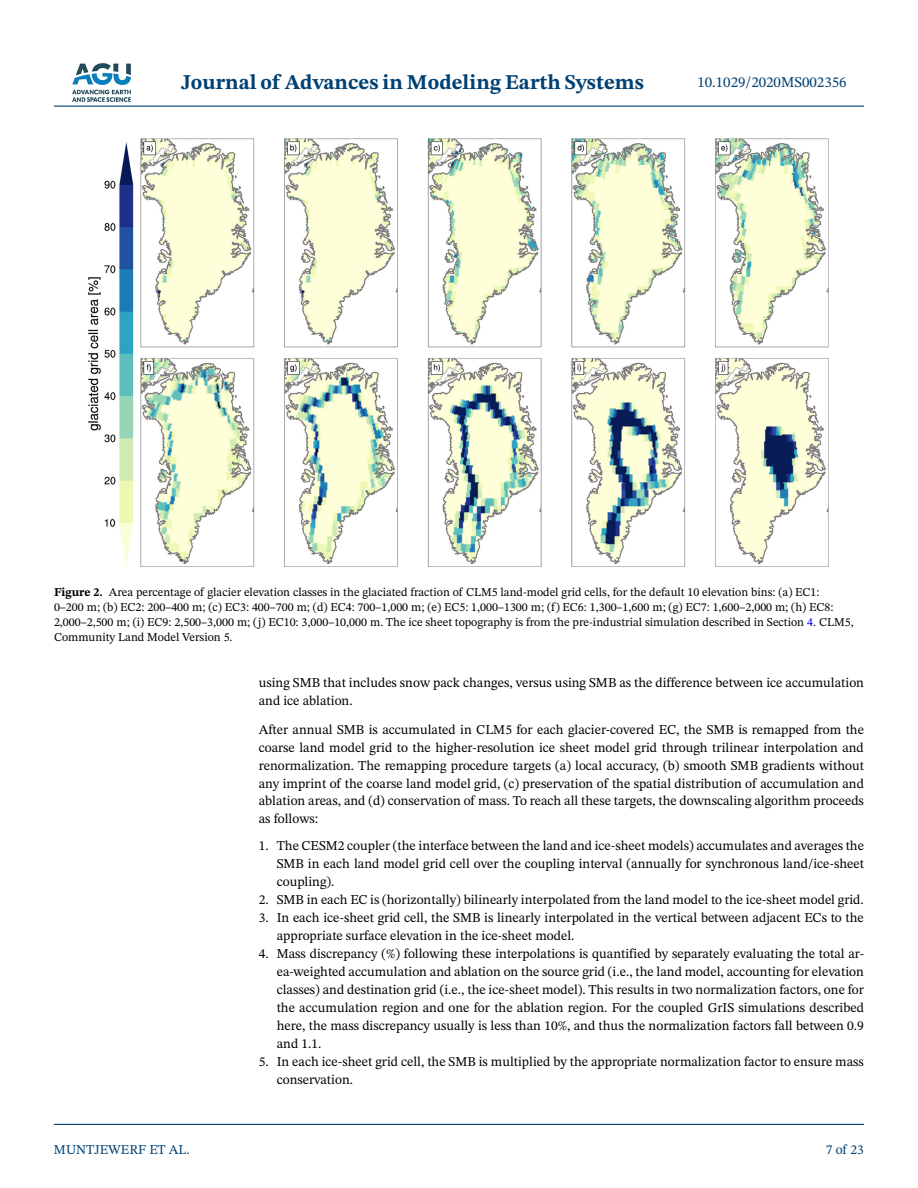
<style>
.page{position:relative;width:918px;height:1188px;background:#fff}
.page>*{position:absolute;margin:0;border:0;box-sizing:border-box;transform-origin:0 0}
.t1{font:700 21px "STIX Two Text";color:#004174}
.t2{font:15px "STIX Two Text";color:#004174}
.t3{font:13.5px/18px "STIX Two Text";color:#000}
.t4{font:13.5px "STIX Two Text";color:#004174}
.t5{font:12px/15px "STIX Two Text";color:#000}
.s1{font-weight:700}
.s2{color:#00f}
</style>
<div class="page">
<hr style="left:54px;top:106px;width:810px;height:1px;background:#004174">
<hr style="left:54px;top:1124px;width:810px;height:1px;background:#004174">
<img style="left:72px;top:63px;width:59px;height:39px">
<img style="left:88px;top:138px;width:741px;height:429px">
<h1 class="t1" style="left:181px;top:67px;width:464px">Journal of Advances in Modeling Earth Systems</h1>
<p class="t2" style="left:697px;top:72px;width:151px">10.1029/2020MS002356</p>
<p class="t5" style="left:54px;top:584px;width:801px"><span class="s1">Figure 2.</span> Area percentage of glacier elevation classes in the glaciated fraction of CLM5 land-model grid cells, for the default 10 elevation bins: (a) EC1:<br>0–200 m; (b) EC2: 200–400 m; (c) EC3: 400–700 m; (d) EC4: 700–1,000 m; (e) EC5: 1,000–1300 m; (f) EC6: 1,300–1,600 m; (g) EC7: 1,600–2,000 m; (h) EC8:<br>2,000–2,500 m; (i) EC9: 2,500–3,000 m; (j) EC10: 3,000–10,000 m. The ice sheet topography is from the pre-industrial simulation described in Section <span class="s2">4</span>. CLM5, Community Land Model Version 5.</p>
<p class="t4" style="left:54px;top:1140px;width:137px">MUNTJEWERF ET AL.</p>
<p class="t3" style="left:259px;top:673px;width:607px">using SMB that includes snow pack changes, versus using SMB as the difference between ice accumulation and ice ablation.</p>
<p class="t3" style="left:259px;top:720px;width:607px;text-align:justify">After annual SMB is accumulated in CLM5 for each glacier-covered EC, the SMB is remapped from the coarse land model grid to the higher-resolution ice sheet model grid through trilinear interpolation and renormalization. The remapping procedure targets (a) local accuracy, (b) smooth SMB gradients without any imprint of the coarse land model grid, (c) preservation of the spatial distribution of accumulation and ablation areas, and (d) conservation of mass. To reach all these targets, the downscaling algorithm proceeds as follows:</p>
<p class="t3" style="left:277px;top:837px;width:589px;text-align:justify;text-indent:-18px">1. The CESM2 coupler (the interface between the land and ice-sheet models) accumulates and averages the SMB in each land model grid cell over the coupling interval (annually for synchronous land/ice-sheet coupling).</p>
<p class="t3" style="left:259px;top:891px;width:607px">2. SMB in each EC is (horizontally) bilinearly interpolated from the land model to the ice-sheet model grid.</p>
<p class="t3" style="left:277px;top:909px;width:589px;text-indent:-18px">3. In each ice-sheet grid cell, the SMB is linearly interpolated in the vertical between adjacent ECs to the appropriate surface elevation in the ice-sheet model.</p>
<p class="t3" style="left:277px;top:945px;width:589px;text-align:justify;text-indent:-18px">4. Mass discrepancy (%) following these interpolations is quantified by separately evaluating the total ar&shy;ea-weighted accumulation and ablation on the source grid (i.e., the land model, accounting for elevation classes) and destination grid (i.e., the ice-sheet model). This results in two normalization factors, one for the accumulation region and one for the ablation region. For the coupled GrIS simulations described here, the mass discrepancy usually is less than 10%, and thus the normalization factors fall between 0.9 and 1.1.</p>
<p class="t3" style="left:277px;top:1053px;width:589px;text-indent:-18px">5. In each ice-sheet grid cell, the SMB is multiplied by the appropriate normalization factor to ensure mass conservation.</p>
<p class="t4" style="left:826px;top:1140px;width:40px">7 of 23</p>
</div>
